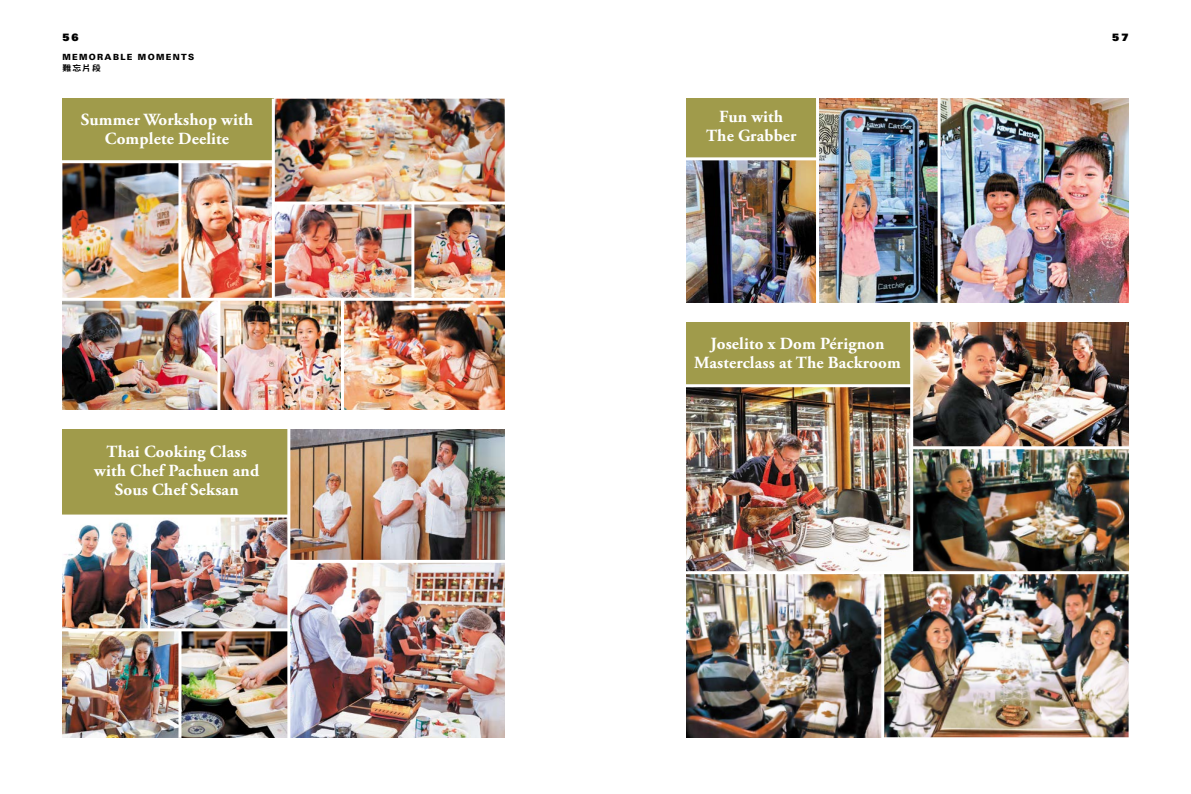
<style>
.page{position:relative;width:1191px;height:794px;background:#fff}
.page>*{position:absolute;margin:0;border:0;box-sizing:border-box;transform-origin:0 0}
.t1{font:700 17px/19px "Adobe Garamond Pro";letter-spacing:.01em;color:#fff;text-align:center}
.t2{font:900 10.2px "Univers";color:#000}
.t3{font:900 8.5px "Univers";letter-spacing:.15em;color:#000}
.t4{font:700 8px "Noto Sans CJ Ktc";color:#000;scale:1.1 1}
</style>
<div class="page">
<div style="left:62px;top:99px;width:212px;height:62px;background:#a09b4b"></div>
<div style="left:62px;top:429px;width:228px;height:89px;background:#a09b4b"></div>
<img style="left:275px;top:99px;width:230px;height:199px">
<img style="left:290px;top:429px;width:215px;height:308px">
<img style="left:220px;top:301px;width:285px;height:109px">
<img style="left:62px;top:517px;width:225px;height:220px">
<img style="left:62px;top:163px;width:210px;height:135px">
<img style="left:62px;top:301px;width:155px;height:109px">
<hr style="left:40px;top:160px;width:234px;height:3px;background:#fff">
<hr style="left:55px;top:514px;width:234px;height:3px;background:#fff">
<hr style="left:273px;top:201px;width:235px;height:3px;background:#fff">
<hr style="left:289px;top:560px;width:233px;height:3px;background:#fff">
<hr style="left:34px;top:628px;width:255px;height:3px;background:#fff">
<hr style="left:272px;top:99px;width:3px;height:200px;background:#fff">
<hr style="left:287px;top:418px;width:3px;height:325px;background:#fff">
<hr style="left:148px;top:515px;width:3px;height:115px;background:#fff">
<hr style="left:178px;top:630px;width:3px;height:108px;background:#fff">
<hr style="left:341px;top:299px;width:3px;height:116px;background:#fff">
<hr style="left:411px;top:202px;width:3px;height:98px;background:#fff">
<div style="left:686px;top:99px;width:131px;height:62px;background:#a09b4b"></div>
<div style="left:686px;top:323px;width:230px;height:62px;background:#a09b4b"></div>
<img style="left:819px;top:99px;width:309px;height:204px">
<img style="left:686px;top:160px;width:130px;height:143px">
<hr style="left:678px;top:157px;width:178px;height:3px;background:#fff">
<hr style="left:937px;top:96px;width:3px;height:219px;background:#fff">
<hr style="left:816px;top:96px;width:3px;height:219px;background:#fff">
<img style="left:686px;top:387px;width:224px;height:184px">
<img style="left:686px;top:574px;width:442px;height:163px">
<img style="left:913px;top:323px;width:215px;height:248px">
<hr style="left:910px;top:316px;width:3px;height:255px;background:#fff">
<hr style="left:911px;top:446px;width:223px;height:3px;background:#fff">
<hr style="left:668px;top:384px;width:243px;height:3px;background:#fff">
<hr style="left:881px;top:574px;width:3px;height:172px;background:#fff">
<hr style="left:178px;top:160px;width:3px;height:140px;background:#fff">
<p class="t2" style="left:62px;top:31px;width:18px">56</p>
<p class="t2" style="left:1112px;top:31px;width:18px">57</p>
<p class="t3" style="left:62px;top:51px;width:133px">MEMORABLE MOMENTS</p>
<p class="t4" style="left:62px;top:63px;width:37px">難忘片段</p>
<p class="t1" style="left:81px;top:110px;width:174px">Summer Workshop with<br>Complete Deelite</p>
<p class="t1" style="left:94px;top:443px;width:166px">Thai Cooking Class with Chef Pachuen and<br>Sous Chef Seksan</p>
<p class="t1" style="left:706px;top:108px;width:92px">Fun with<br>The Grabber</p>
<p class="t1" style="left:694px;top:334px;width:208px">Joselito x Dom Pérignon<br>Masterclass at The Backroom</p>
</div>
